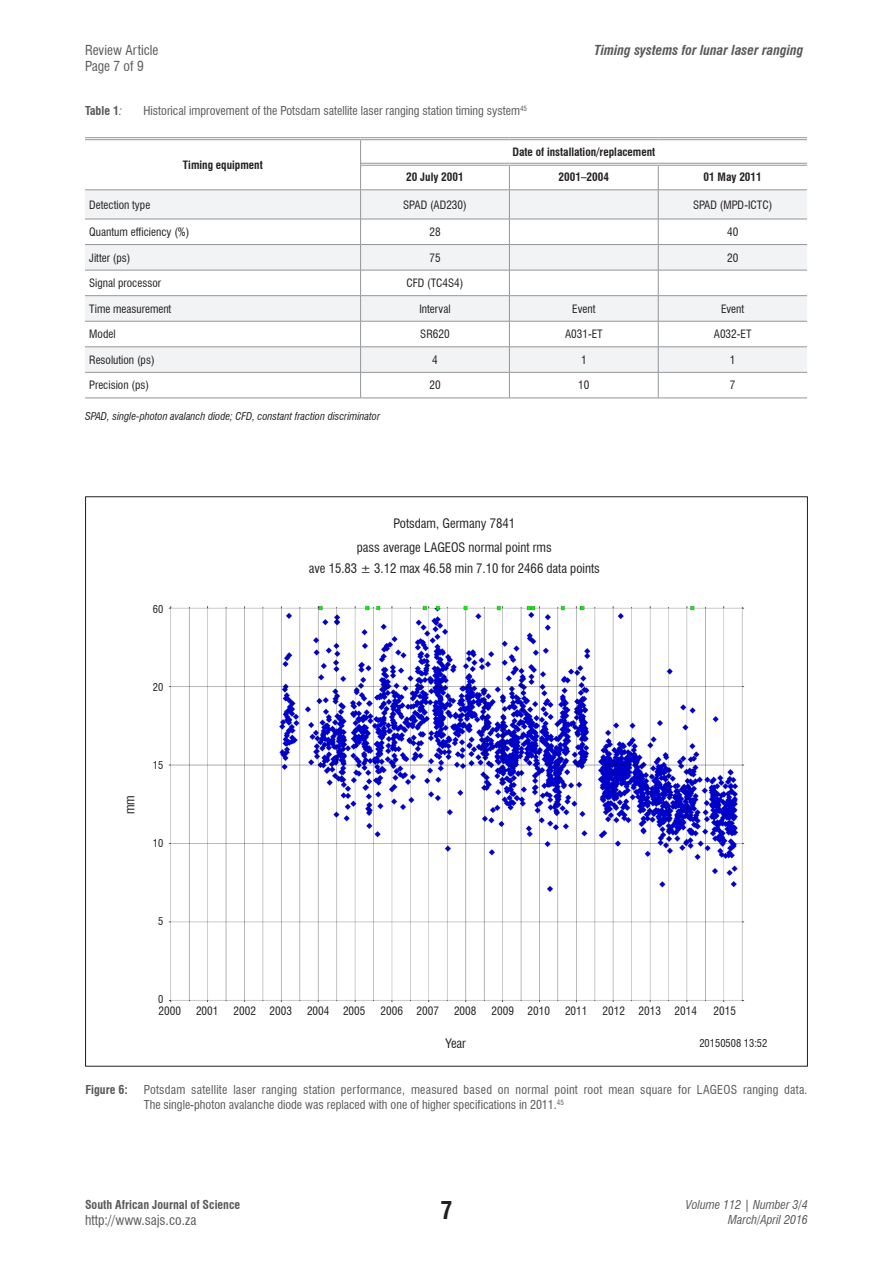
<style>
.page{position:relative;width:893px;height:1263px;background:#fff}
.page>*{position:absolute;margin:0;border:0;box-sizing:border-box;transform-origin:0 0}
.t1{font:700 condensed 24px "Swiss 721 BT";color:#231f20}
.HEADER_top{font:condensed 13.5px "Swiss 721 BT";color:#57585a}
.HEADER_top-2{font:italic 700 condensed 13.5px "Swiss 721 BT";color:#57585a}
.t2{font:condensed 12.75px "Swiss 721 BT";color:#231f20}
.FIG_caption{font:condensed 12px/15px "Swiss 721 BT";letter-spacing:.02em;color:#57585a}
.TABLE_caption{font:condensed 12px "Swiss 721 BT";color:#57585a}
.FIG_caption-2{font:700 condensed 12px "Swiss 721 BT";color:#57585a}
.t3{font:italic condensed 12px/14.4px "Swiss 721 BT";color:#57585a;text-align:right}
.TABLE_caption-2{font:700 condensed 12px "Swiss 721 BT";color:#57585a}
.TABLE_text{font:condensed 11.25px "Swiss 721 BT";color:#231f20}
.TABLE_headings{font:700 condensed 11.25px "Swiss 721 BT";color:#231f20}
.t4{font:italic condensed 10.5px "Swiss 721 BT";color:#231f20}
.t5{font:condensed 10.5px "Swiss 721 BT";color:#231f20}
.s1{font-weight:400;font-style:italic}
</style>
<div class="page">
<svg style="left:85px;top:191px;width:722px;height:181px;fill:#f2f3f4"></svg>
<hr style="left:85px;top:137px;width:276px;height:1px;background:#939598">
<hr style="left:85px;top:139px;width:276px;height:1px;background:#939598">
<hr style="left:361px;top:137px;width:148px;height:1px;background:#939598">
<hr style="left:361px;top:139px;width:148px;height:1px;background:#939598">
<hr style="left:509px;top:137px;width:149px;height:1px;background:#939598">
<hr style="left:509px;top:139px;width:149px;height:1px;background:#939598">
<hr style="left:658px;top:137px;width:149px;height:1px;background:#939598">
<hr style="left:658px;top:139px;width:149px;height:1px;background:#939598">
<hr style="left:361px;top:163px;width:148px;height:1px;background:#939598">
<hr style="left:361px;top:165px;width:148px;height:1px;background:#939598">
<hr style="left:509px;top:163px;width:149px;height:1px;background:#939598">
<hr style="left:509px;top:165px;width:149px;height:1px;background:#939598">
<hr style="left:658px;top:163px;width:149px;height:1px;background:#939598">
<hr style="left:658px;top:165px;width:149px;height:1px;background:#939598">
<hr style="left:85px;top:219px;width:276px;height:1px;background:#939598">
<hr style="left:361px;top:219px;width:148px;height:1px;background:#939598">
<hr style="left:509px;top:219px;width:149px;height:1px;background:#939598">
<hr style="left:658px;top:219px;width:149px;height:1px;background:#939598">
<hr style="left:85px;top:244px;width:276px;height:1px;background:#939598">
<hr style="left:361px;top:244px;width:148px;height:1px;background:#939598">
<hr style="left:509px;top:244px;width:149px;height:1px;background:#939598">
<hr style="left:658px;top:244px;width:149px;height:1px;background:#939598">
<hr style="left:85px;top:270px;width:276px;height:1px;background:#939598">
<hr style="left:361px;top:270px;width:148px;height:1px;background:#939598">
<hr style="left:509px;top:270px;width:149px;height:1px;background:#939598">
<hr style="left:658px;top:270px;width:149px;height:1px;background:#939598">
<hr style="left:85px;top:295px;width:276px;height:1px;background:#939598">
<hr style="left:361px;top:295px;width:148px;height:1px;background:#939598">
<hr style="left:509px;top:295px;width:149px;height:1px;background:#939598">
<hr style="left:658px;top:295px;width:149px;height:1px;background:#939598">
<hr style="left:85px;top:321px;width:276px;height:1px;background:#939598">
<hr style="left:361px;top:321px;width:148px;height:1px;background:#939598">
<hr style="left:509px;top:321px;width:149px;height:1px;background:#939598">
<hr style="left:658px;top:321px;width:149px;height:1px;background:#939598">
<hr style="left:85px;top:346px;width:276px;height:1px;background:#939598">
<hr style="left:361px;top:346px;width:148px;height:1px;background:#939598">
<hr style="left:509px;top:346px;width:149px;height:1px;background:#939598">
<hr style="left:658px;top:346px;width:149px;height:1px;background:#939598">
<hr style="left:85px;top:372px;width:276px;height:1px;background:#939598">
<hr style="left:361px;top:372px;width:148px;height:1px;background:#939598">
<svg style="left:360px;top:140px;width:1px;height:258px"></svg>
<hr style="left:509px;top:372px;width:149px;height:1px;background:#939598">
<svg style="left:509px;top:166px;width:1px;height:232px"></svg>
<hr style="left:658px;top:372px;width:149px;height:1px;background:#939598">
<svg style="left:658px;top:166px;width:1px;height:232px"></svg>
<hr style="left:85px;top:398px;width:276px;height:1px;background:#939598">
<hr style="left:361px;top:398px;width:148px;height:1px;background:#939598">
<hr style="left:509px;top:398px;width:149px;height:1px;background:#939598">
<hr style="left:658px;top:398px;width:149px;height:1px;background:#939598">
<hr style="left:85px;top:190px;width:276px;height:1px;background:#939598">
<hr style="left:361px;top:190px;width:148px;height:1px;background:#939598">
<hr style="left:509px;top:190px;width:149px;height:1px;background:#939598">
<hr style="left:658px;top:190px;width:149px;height:1px;background:#939598">
<img style="left:168px;top:601px;width:577px;height:402px">
<p class="HEADER_top" style="left:85px;top:42px;width:75px">Review Article</p>
<p class="HEADER_top-2" style="left:594px;top:42px;width:211px">Timing systems for lunar laser ranging</p>
<p class="HEADER_top" style="left:85px;top:58px;width:60px">Page 7 of 9</p>
<p class="TABLE_caption-2" style="left:85px;top:104px;width:39px">Table 1<span class="s1">:</span></p>
<p class="TABLE_caption" style="left:144px;top:104px;width:385px">Historical improvement of the Potsdam satellite laser ranging station timing system<sup>45</sup></p>
<p class="TABLE_headings" style="left:183px;top:158px;width:81px">Timing equipment</p>
<p class="TABLE_headings" style="left:512px;top:145px;width:144px">Date of installation/replacement</p>
<p class="TABLE_headings" style="left:406px;top:170px;width:59px">20 July 2001</p>
<p class="TABLE_headings" style="left:558px;top:170px;width:52px">2001–2004</p>
<p class="TABLE_headings" style="left:703px;top:170px;width:60px">01 May 2011</p>
<p class="TABLE_text" style="left:89px;top:198px;width:62px">Detection type</p>
<p class="TABLE_text" style="left:403px;top:198px;width:65px">SPAD (AD230)</p>
<p class="TABLE_text" style="left:693px;top:198px;width:81px">SPAD (MPD-ICTC)</p>
<p class="TABLE_text" style="left:89px;top:225px;width:102px">Quantum efficiency (%)</p>
<p class="TABLE_text" style="left:429px;top:225px;width:13px">28</p>
<p class="TABLE_text" style="left:727px;top:225px;width:13px">40</p>
<p class="TABLE_text" style="left:89px;top:251px;width:43px">Jitter (ps)</p>
<p class="TABLE_text" style="left:429px;top:251px;width:13px">75</p>
<p class="TABLE_text" style="left:727px;top:251px;width:13px">20</p>
<p class="TABLE_text" style="left:89px;top:276px;width:73px">Signal processor</p>
<p class="TABLE_text" style="left:407px;top:276px;width:58px">CFD (TC4S4)</p>
<p class="TABLE_text" style="left:89px;top:302px;width:84px">Time measurement</p>
<p class="TABLE_text" style="left:419px;top:302px;width:33px">Interval</p>
<p class="TABLE_text" style="left:572px;top:302px;width:25px">Event</p>
<p class="TABLE_text" style="left:721px;top:302px;width:25px">Event</p>
<p class="TABLE_text" style="left:89px;top:327px;width:28px">Model</p>
<p class="TABLE_text" style="left:420px;top:327px;width:31px">SR620</p>
<p class="TABLE_text" style="left:565px;top:327px;width:39px">A031-ET</p>
<p class="TABLE_text" style="left:714px;top:327px;width:39px">A032-ET</p>
<p class="TABLE_text" style="left:89px;top:353px;width:67px">Resolution (ps)</p>
<p class="TABLE_text" style="left:432px;top:353px;width:7px">4</p>
<p class="TABLE_text" style="left:581px;top:353px;width:7px">1</p>
<p class="TABLE_text" style="left:730px;top:353px;width:7px">1</p>
<p class="TABLE_text" style="left:89px;top:379px;width:61px">Precision (ps)</p>
<p class="TABLE_text" style="left:429px;top:379px;width:13px">20</p>
<p class="TABLE_text" style="left:578px;top:379px;width:13px">10</p>
<p class="TABLE_text" style="left:730px;top:379px;width:7px">7</p>
<p class="t4" style="left:85px;top:410px;width:297px">SPAD, single-photon avalanch diode; CFD, constant fraction discriminator</p>
<p class="t2" style="left:394px;top:516px;width:123px">Potsdam, Germany 7841</p>
<p class="t2" style="left:357px;top:539px;width:196px">pass average LAGEOS normal point rms</p>
<p class="t5" style="left:153px;top:602px;width:12px">60</p>
<p class="t2" style="left:309px;top:561px;width:293px">ave 15.83 ± 3.12 max 46.58 min 7.10 for 2466 data points</p>
<p class="t5" style="left:153px;top:681px;width:12px">20</p>
<p class="t2" style="left:122px;top:814px;width:21px;rotate:-90deg">mm</p>
<p class="t5" style="left:153px;top:759px;width:12px">15</p>
<p class="t5" style="left:153px;top:837px;width:12px">10</p>
<p class="t5" style="left:158px;top:915px;width:7px">5</p>
<p class="t5" style="left:158px;top:993px;width:7px">0</p>
<p class="TABLE_text" style="left:159px;top:1004px;width:24px">2000</p>
<p class="TABLE_text" style="left:196px;top:1004px;width:24px">2001</p>
<p class="TABLE_text" style="left:234px;top:1004px;width:60px">2002 2003</p>
<p class="TABLE_text" style="left:307px;top:1004px;width:60px">2004 2005</p>
<p class="TABLE_text" style="left:381px;top:1004px;width:60px">2006 2007</p>
<p class="TABLE_text" style="left:454px;top:1004px;width:24px">2008</p>
<p class="TABLE_text" style="left:491px;top:1004px;width:60px">2009 2010</p>
<p class="TABLE_text" style="left:565px;top:1004px;width:24px">2011</p>
<p class="TABLE_text" style="left:603px;top:1004px;width:96px">2012 2013 2014</p>
<p class="TABLE_text" style="left:714px;top:1004px;width:24px">2015</p>
<p class="t2" style="left:446px;top:1036px;width:22px">Year</p>
<p class="t5" style="left:699px;top:1036px;width:69px">20150508 13:52</p>
<p class="FIG_caption-2" style="left:85px;top:1082px;width:44px">Figure 6:</p>
<p class="FIG_caption" style="left:144px;top:1082px;width:665px">Potsdam satellite laser ranging station performance, measured based on normal point root mean square for LAGEOS ranging data.<br>The single-photon avalanche diode was replaced with one of higher specifications in 2011.<sup>45</sup></p>
<p class="FIG_caption-2" style="left:85px;top:1197px;width:157px">South African Journal of Science</p>
<p class="HEADER_top" style="left:85px;top:1212px;width:113px">http://www.sajs.co.za</p>
<h1 class="t1" style="left:440px;top:1195px;width:13px">7</h1>
<p class="t3" style="left:686px;top:1198px;width:124px">Volume 112 | Number 3/4<br>March/April 2016</p>
</div>
